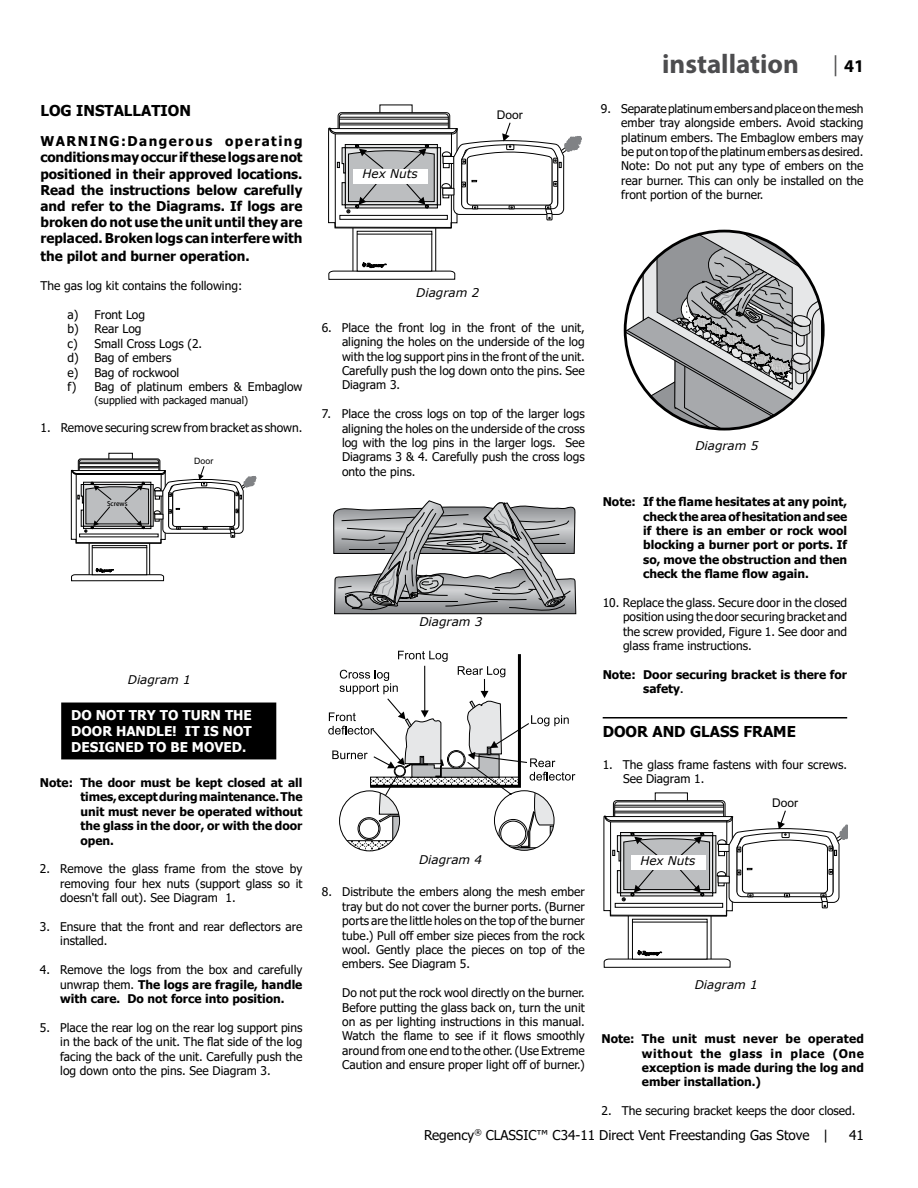
<style>
.page{position:relative;width:918px;height:1188px;background:#fff}
.page>*{position:absolute;margin:0;border:0;box-sizing:border-box;transform-origin:0 0}
.t1{font:700 27px "Myriad Pro";color:#4d4d4f}
.t2{font:700 18px "Myriad Pro";color:#000}
.t3{font:700 15px "Tahoma";color:#000}
.t4{font:700 13.5px/16.2px "Tahoma";color:#000;text-align:justify}
.t5{font:13.5px "Tahoma";color:#000}
.t6{font:700 13.5px/16.2px "Tahoma";color:#fff;text-align:justify}
.t7{font:12px/14.4px "Tahoma";color:#000;text-align:justify}
.t8{font:700 12px/14.4px "Tahoma";color:#000;text-align:justify}
.t9{font:italic 12px "Verdana";color:#000}
.t10{font:12px "Arial";color:#000}
.t11{font:10.5px "Tahoma";color:#000}
.t12{font:8.85px "Adobe Heiti Std";color:#000}
.t13{font:8.7px "Arial";color:#000}
.t14{font:6.45px "Adobe Heiti Std";color:#000}
.s1{font-weight:400}
.s2{font-weight:400;font-size:21px;color:#4d4d4f}
.s3{font-family:"Arial"}
</style>
<div class="page">
<svg style="left:624px;top:230px;width:201px;height:201px"></svg>
<hr style="left:603px;top:717px;width:244px;height:2px;background:#000">
<div style="left:353px;top:225px;width:83px;height:50px;background:linear-gradient(to right,#fff,#fff);border:1px solid #000"></div>
<div style="left:338px;top:112px;width:112px;height:23px;border:1px solid #000;border-radius:3px"></div>
<svg style="left:339px;top:114px;width:109px;height:22px"></svg>
<div style="left:339px;top:114px;width:110px;height:22px;border:1px solid #000;border-radius:3px"></div>
<hr style="left:340px;top:117px;width:108px;height:1px;background:#000">
<hr style="left:339px;top:119px;width:109px;height:1px;background:#000">
<div style="left:357px;top:231px;width:75px;height:40px;background:#fff"></div>
<hr style="left:357px;top:234px;width:75px;height:1px;background:#000">
<svg style="left:328px;top:260px;width:128px;height:20px"></svg>
<svg style="left:328px;top:121px;width:254px;height:108px"></svg>
<svg style="left:328px;top:651px;width:247px;height:200px"></svg>
<svg style="left:333px;top:500px;width:243px;height:114px"></svg>
<svg style="left:89px;top:544px;width:61px;height:24px"></svg>
<svg style="left:109px;top:453px;width:24px;height:7px"></svg>
<div style="left:78px;top:459px;width:82px;height:17px;border:1px solid #000;border-radius:2px"></div>
<div style="left:79px;top:460px;width:80px;height:16px;background:#d9d9d9;border-radius:2px"></div>
<div style="left:79px;top:460px;width:80px;height:16px;border:1px solid #000;border-radius:2px"></div>
<hr style="left:79px;top:462px;width:80px;height:1px;background:#000">
<hr style="left:79px;top:463px;width:80px;height:1px;background:#000">
<div style="left:92px;top:545px;width:55px;height:30px;background:#fff;border:1px solid #000"></div>
<hr style="left:92px;top:547px;width:55px;height:1px;background:#000">
<svg style="left:71px;top:568px;width:93px;height:13px"></svg>
<svg style="left:71px;top:465px;width:186px;height:79px"></svg>
<div style="left:63px;top:704px;width:212px;height:54px;background:#000"></div>
<div style="left:61px;top:703px;width:215px;height:56px;border:3px solid #000"></div>
<div style="left:628px;top:913px;width:83px;height:50px;background:linear-gradient(to right,#fff,#fff);border:1px solid #000"></div>
<div style="left:613px;top:800px;width:112px;height:23px;border:1px solid #000;border-radius:3px"></div>
<svg style="left:615px;top:802px;width:109px;height:22px"></svg>
<div style="left:614px;top:801px;width:110px;height:23px;border:1px solid #000;border-radius:3px"></div>
<hr style="left:615px;top:805px;width:109px;height:1px;background:#000">
<hr style="left:615px;top:807px;width:109px;height:1px;background:#000">
<div style="left:632px;top:919px;width:76px;height:40px;background:#fff"></div>
<hr style="left:632px;top:922px;width:76px;height:1px;background:#000">
<svg style="left:603px;top:948px;width:128px;height:20px"></svg>
<svg style="left:603px;top:809px;width:245px;height:108px"></svg>
<div style="left:631px;top:856px;width:74px;height:14px;background:#fff"></div>
<div style="left:353px;top:169px;width:74px;height:14px;background:#fff"></div>
<p class="t3" style="left:40px;top:100px;width:152px">LOG INSTALLATION</p>
<p class="t4" style="left:40px;top:134px;width:264px">WARNING:Dangerous operating conditions may occur if these logs are not positioned in their approved locations.<br>Read the instructions below carefully and refer to the Diagrams. If logs are broken do not use the unit until they are replaced. Broken logs can interfere with</p>
<p class="t4" style="left:40px;top:249px;width:211px">the pilot and burner operation.</p>
<p class="t7" style="left:40px;top:279px;width:203px">The gas log kit contains the following:</p>
<p class="t7" style="left:68px;top:308px;width:236px;text-align:left">a) Front Log<br>b) Rear Log<br>c) Small Cross Logs (2.<br>d) Bag of embers<br>e) Bag of rockwool<br>f) Bag of platinum embers &amp; Embaglow</p>
<p class="t11" style="left:94px;top:393px;width:155px">(supplied with packaged manual)</p>
<p class="t7" style="left:40px;top:422px;width:263px">1. Remove securing screw from bracket as shown.</p>
<p class="t14" style="left:107px;top:500px;width:22px">Screws</p>
<p class="t13" style="left:194px;top:457px;width:21px">Door</p>
<p class="t9" style="left:128px;top:671px;width:65px">Diagram 1</p>
<p class="t6" style="left:71px;top:707px;width:182px">DO NOT TRY TO TURN THE DOOR HANDLE! IT IS NOT DESIGNED TO BE MOVED.</p>
<p class="t8" style="left:80px;top:776px;width:224px;text-indent:-40px">Note: The door must be kept closed at all times, except during maintenance. The unit must never be operated without the glass in the door, or with the door open.</p>
<p class="t7" style="left:60px;top:863px;width:244px;text-indent:-20px">2. Remove the glass frame from the stove by removing four hex nuts (support glass so it doesn't fall out). See Diagram 1.</p>
<p class="t7" style="left:60px;top:920px;width:244px;text-indent:-20px">3. Ensure that the front and rear deflectors are installed.</p>
<p class="t8" style="left:60px;top:963px;width:244px;text-indent:-20px"><span class="s1">4. Remove the logs from the box and carefully unwrap them.</span> The logs are fragile, handle with care. Do not force into position.</p>
<p class="t7" style="left:60px;top:1021px;width:244px;text-indent:-20px">5. Place the rear log on the rear log support pins in the back of the unit. The flat side of the log facing the back of the unit. Carefully push the log down onto the pins. See Diagram 3.</p>
<p class="t9" style="left:363px;top:166px;width:57px">Hex Nuts</p>
<p class="t12" style="left:378px;top:168px;width:29px">Screws</p>
<p class="t10" style="left:497px;top:111px;width:28px">Door</p>
<h1 class="t1" style="left:662px;top:46px;width:138px">installation</h1>
<h2 class="t2" style="left:833px;top:54px;width:32px"><span class="s2">|</span> 41</h2>
<p class="t7" style="left:621px;top:102px;width:244px;text-indent:-20px">9. Separate platinum embers and place on the mesh ember tray alongside embers. Avoid stacking platinum embers. The Embaglow embers may be put on top of the platinum embers as desired.<br>Note: Do not put any type of embers on the rear burner. This can only be installed on the front portion of the burner.</p>
<p class="t9" style="left:416px;top:285px;width:65px">Diagram 2</p>
<p class="t7" style="left:342px;top:321px;width:244px;text-indent:-20px">6. Place the front log in the front of the unit, aligning the holes on the underside of the log with the log support pins in the front of the unit.<br>Carefully push the log down onto the pins. See Diagram 3.</p>
<p class="t7" style="left:342px;top:407px;width:244px;text-indent:-20px">7. Place the cross logs on top of the larger logs aligning the holes on the underside of the cross log with the log pins in the larger logs. See Diagrams 3 &amp; 4. Carefully push the cross logs onto the pins.</p>
<p class="t9" style="left:419px;top:614px;width:65px">Diagram 3</p>
<p class="t9" style="left:695px;top:437px;width:65px">Diagram 5</p>
<p class="t8" style="left:643px;top:495px;width:206px;text-indent:-40px">Note: If the flame hesitates at any point, check the area of hesitation and see if there is an ember or rock wool blocking a burner port or ports. If so, move the obstruction and then check the flame flow again.</p>
<p class="t7" style="left:623px;top:596px;width:226px;text-indent:-20px">10. Replace the glass. Secure door in the closed position using the door securing bracket and the screw provided, Figure 1. See door and glass frame instructions.</p>
<p class="t8" style="left:643px;top:668px;width:205px;text-indent:-40px">Note: Door securing bracket is there for safety<span class="s3">.</span></p>
<p class="t3" style="left:603px;top:721px;width:195px">DOOR AND GLASS FRAME</p>
<p class="t7" style="left:623px;top:758px;width:226px;text-indent:-20px">1. The glass frame fastens with four screws.<br>See Diagram 1.</p>
<p class="t10" style="left:772px;top:799px;width:28px">Door</p>
<p class="t9" style="left:419px;top:851px;width:65px">Diagram 4</p>
<p class="t7" style="left:342px;top:886px;width:244px;text-indent:-20px">8. Distribute the embers along the mesh ember tray but do not cover the burner ports. (Burner ports are the little holes on the top of the burner tube.) Pull off ember size pieces from the rock wool. Gently place the pieces on top of the embers. See Diagram 5.</p>
<p class="t7" style="left:342px;top:986px;width:244px">Do not put the rock wool directly on the burner.<br>Before putting the glass back on, turn the unit on as per lighting instructions in this manual.<br>Watch the flame to see if it flows smoothly around from one end to the other. (Use Extreme Caution and ensure proper light off of burner.)</p>
<p class="t9" style="left:640px;top:852px;width:57px">Hex Nuts</p>
<p class="t12" style="left:653px;top:856px;width:29px">Screws</p>
<p class="t9" style="left:695px;top:977px;width:65px">Diagram 1</p>
<p class="t8" style="left:642px;top:1032px;width:224px;text-indent:-40px">Note: The unit must never be operated without the glass in place (One exception is made during the log and ember installation.)</p>
<p class="t7" style="left:601px;top:1104px;width:256px">2. The securing bracket keeps the door closed.</p>
<p class="t5" style="left:424px;top:1126px;width:406px">Regency<sup>®</sup> CLASSIC™ C34-11 Direct Vent Freestanding Gas Stove |</p>
<p class="t5" style="left:849px;top:1126px;width:16px">41</p>
</div>
